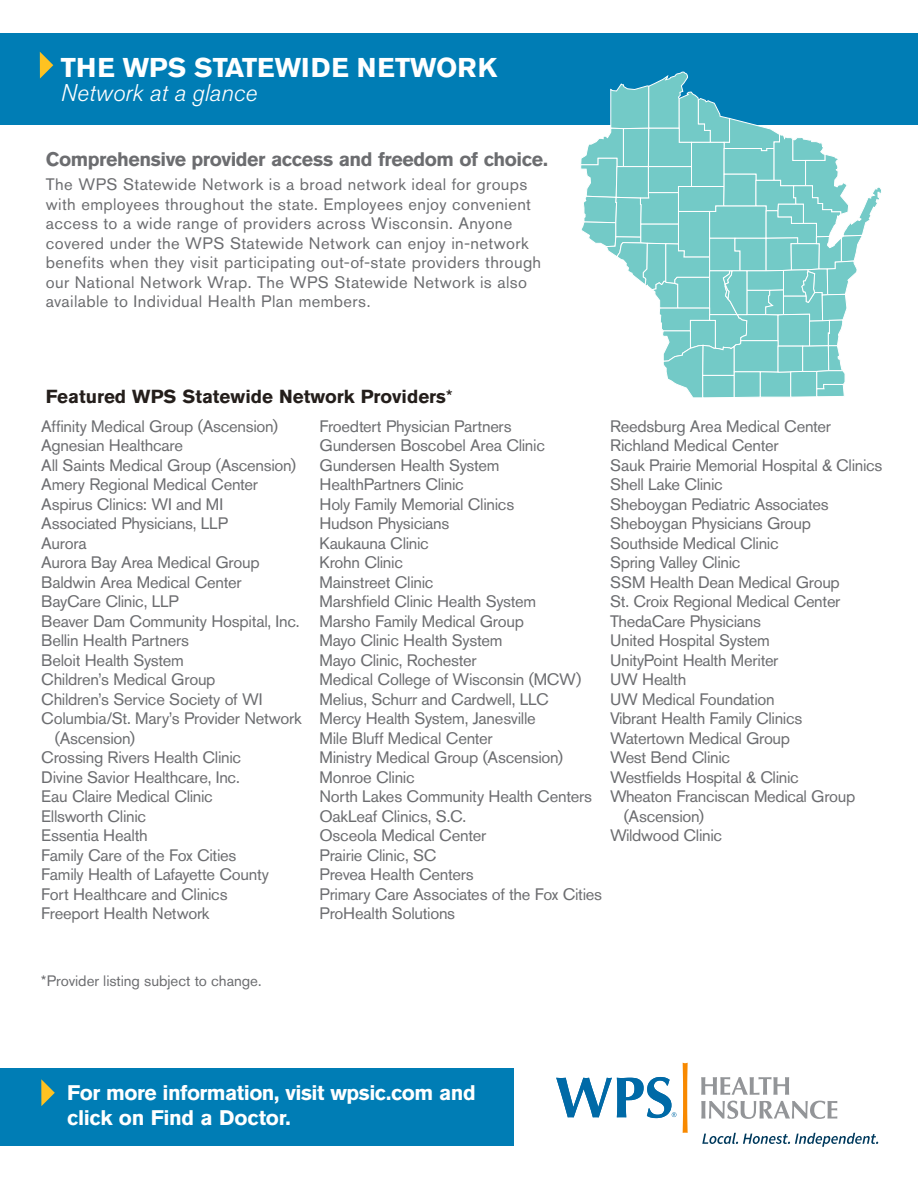
<style>
.page{position:relative;width:918px;height:1188px;background:#fff}
.page>*{position:absolute;margin:0;border:0;box-sizing:border-box;transform-origin:0 0}
.top_bar_header{font:700 27px "Akzidenz Grotesk BE";color:#fff}
.top_bar_header-2{font:italic 300 24px "Akzidenz Grotesk BE";color:#fff}
.Futura_Heavy_Subhead{font:700 21px/25.5px "Akzidenz Grotesk BE";letter-spacing:-.025em;color:#fff}
.Miinion_Pro_with_tab{font:700 19.5px "Akzidenz Grotesk BE";letter-spacing:-.025em;color:#6c6d70}
.Miinion_Pro_with_tab-2{font:700 18.75px "Akzidenz Grotesk BE";color:#241e1b}
.Miinion_Pro_with_tab-3{font:16.5px/19.5px "Akzidenz Grotesk BE";letter-spacing:-.015em;color:#6c6d70}
.Miinion_Pro_with_tab-4{font:16.5px/19.5px "Akzidenz Grotesk BE";letter-spacing:.025em;color:#6c6d70}
.Miinion_Pro_with_tab-5{font:15px "Akzidenz Grotesk BE";letter-spacing:-.005em;color:#6c6d70}
.s1{font-weight:400}
</style>
<div class="page">
<svg style="left:701px;top:1077px;width:88px;height:18px"></svg>
<svg style="left:701px;top:1101px;width:136px;height:18px"></svg>
<svg style="left:556px;top:1077px;width:120px;height:41px"></svg>
<svg style="left:683px;top:1063px;width:5px;height:70px"></svg>
<svg style="left:702px;top:1133px;width:176px;height:14px"></svg>
<div style="left:0;top:33px;width:918px;height:91px;background:#007db5"></div>
<svg style="left:40px;top:52px;width:13px;height:27px"></svg>
<svg style="left:580px;top:71px;width:302px;height:327px"></svg>
<div style="left:0;top:1068px;width:514px;height:78px;background:#007db5"></div>
<svg style="left:41px;top:1079px;width:14px;height:27px"></svg>
<p class="top_bar_header" style="left:61px;top:52px;width:438px">THE WPS STATEWIDE NETWORK</p>
<p class="top_bar_header-2" style="left:61px;top:79px;width:198px">Network at a glance</p>
<p class="Miinion_Pro_with_tab" style="left:46px;top:148px;width:504px">Comprehensive provider access and freedom of choice.</p>
<p class="Miinion_Pro_with_tab-4" style="left:46px;top:175px;width:497px">The WPS Statewide Network is a broad network ideal for groups with employees throughout the state. Employees enjoy convenient access to a wide range of providers across Wisconsin. Anyone covered under the WPS Statewide Network can enjoy in-network benefits when they visit participating out-of-state providers through our National Network Wrap. The WPS Statewide Network is also available to Individual Health Plan members.</p>
<p class="Miinion_Pro_with_tab-2" style="left:46px;top:386px;width:408px">Featured WPS Statewide Network Providers<span class="s1">*</span></p>
<p class="Miinion_Pro_with_tab-3" style="left:41px;top:416px;width:238px">Affinity Medical Group (Ascension)</p>
<p class="Miinion_Pro_with_tab-3" style="left:41px;top:436px;width:143px">Agnesian Healthcare</p>
<p class="Miinion_Pro_with_tab-3" style="left:41px;top:455px;width:256px">All Saints Medical Group (Ascension)</p>
<p class="Miinion_Pro_with_tab-3" style="left:41px;top:475px;width:218px">Amery Regional Medical Center</p>
<p class="Miinion_Pro_with_tab-3" style="left:41px;top:494px;width:183px">Aspirus Clinics: WI and MI</p>
<p class="Miinion_Pro_with_tab-3" style="left:41px;top:514px;width:188px">Associated Physicians, LLP</p>
<p class="Miinion_Pro_with_tab-3" style="left:41px;top:533px;width:47px">Aurora</p>
<p class="Miinion_Pro_with_tab-3" style="left:41px;top:553px;width:220px">Aurora Bay Area Medical Group</p>
<p class="Miinion_Pro_with_tab-3" style="left:41px;top:572px;width:202px">Baldwin Area Medical Center</p>
<p class="Miinion_Pro_with_tab-3" style="left:41px;top:592px;width:139px">BayCare Clinic, LLP</p>
<p class="Miinion_Pro_with_tab-3" style="left:41px;top:611px;width:260px">Beaver Dam Community Hospital, Inc.</p>
<p class="Miinion_Pro_with_tab-3" style="left:41px;top:631px;width:149px">Bellin Health Partners</p>
<p class="Miinion_Pro_with_tab-3" style="left:41px;top:650px;width:144px">Beloit Health System</p>
<p class="Miinion_Pro_with_tab-3" style="left:41px;top:670px;width:176px">Children’s Medical Group</p>
<p class="Miinion_Pro_with_tab-3" style="left:41px;top:689px;width:223px">Children’s Service Society of WI</p>
<p class="Miinion_Pro_with_tab-3" style="left:55px;top:709px;width:248px;text-indent:-13px">Columbia/St. Mary’s Provider Network (Ascension)</p>
<p class="Miinion_Pro_with_tab-3" style="left:41px;top:748px;width:201px">Crossing Rivers Health Clinic</p>
<p class="Miinion_Pro_with_tab-3" style="left:41px;top:767px;width:200px">Divine Savior Healthcare, Inc.</p>
<p class="Miinion_Pro_with_tab-3" style="left:41px;top:787px;width:173px">Eau Claire Medical Clinic</p>
<p class="Miinion_Pro_with_tab-3" style="left:41px;top:806px;width:106px">Ellsworth Clinic</p>
<p class="Miinion_Pro_with_tab-3" style="left:41px;top:826px;width:108px">Essentia Health</p>
<p class="Miinion_Pro_with_tab-3" style="left:41px;top:845px;width:197px">Family Care of the Fox Cities</p>
<p class="Miinion_Pro_with_tab-3" style="left:41px;top:865px;width:229px">Family Health of Lafayette County</p>
<p class="Miinion_Pro_with_tab-3" style="left:41px;top:884px;width:188px">Fort Healthcare and Clinics</p>
<p class="Miinion_Pro_with_tab-3" style="left:41px;top:904px;width:170px">Freeport Health Network</p>
<p class="Miinion_Pro_with_tab-3" style="left:320px;top:416px;width:194px">Froedtert Physician Partners</p>
<p class="Miinion_Pro_with_tab-3" style="left:320px;top:436px;width:227px">Gundersen Boscobel Area Clinic</p>
<p class="Miinion_Pro_with_tab-3" style="left:320px;top:455px;width:182px">Gundersen Health System</p>
<p class="Miinion_Pro_with_tab-3" style="left:320px;top:475px;width:146px">HealthPartners Clinic</p>
<p class="Miinion_Pro_with_tab-3" style="left:320px;top:494px;width:196px">Holy Family Memorial Clinics</p>
<p class="Miinion_Pro_with_tab-3" style="left:320px;top:514px;width:131px">Hudson Physicians</p>
<p class="Miinion_Pro_with_tab-3" style="left:320px;top:533px;width:111px">Kaukauna Clinic</p>
<p class="Miinion_Pro_with_tab-3" style="left:320px;top:553px;width:85px">Krohn Clinic</p>
<p class="Miinion_Pro_with_tab-3" style="left:320px;top:572px;width:115px">Mainstreet Clinic</p>
<p class="Miinion_Pro_with_tab-3" style="left:320px;top:592px;width:218px">Marshfield Clinic Health System</p>
<p class="Miinion_Pro_with_tab-3" style="left:320px;top:611px;width:206px">Marsho Family Medical Group</p>
<p class="Miinion_Pro_with_tab-3" style="left:320px;top:631px;width:184px">Mayo Clinic Health System</p>
<p class="Miinion_Pro_with_tab-3" style="left:320px;top:650px;width:159px">Mayo Clinic, Rochester</p>
<p class="Miinion_Pro_with_tab-3" style="left:320px;top:670px;width:263px">Medical College of Wisconsin (MCW)</p>
<p class="Miinion_Pro_with_tab-3" style="left:320px;top:689px;width:231px">Melius, Schurr and Cardwell, LLC</p>
<p class="Miinion_Pro_with_tab-3" style="left:320px;top:709px;width:218px">Mercy Health System, Janesville</p>
<p class="Miinion_Pro_with_tab-3" style="left:320px;top:728px;width:175px">Mile Bluff Medical Center</p>
<p class="Miinion_Pro_with_tab-3" style="left:320px;top:748px;width:245px">Ministry Medical Group (Ascension)</p>
<p class="Miinion_Pro_with_tab-3" style="left:320px;top:767px;width:97px">Monroe Clinic</p>
<p class="Miinion_Pro_with_tab-3" style="left:320px;top:787px;width:274px">North Lakes Community Health Centers</p>
<p class="Miinion_Pro_with_tab-3" style="left:320px;top:806px;width:148px">OakLeaf Clinics, S.C.</p>
<p class="Miinion_Pro_with_tab-3" style="left:320px;top:826px;width:168px">Osceola Medical Center</p>
<p class="Miinion_Pro_with_tab-3" style="left:320px;top:845px;width:118px">Prairie Clinic, SC</p>
<p class="Miinion_Pro_with_tab-3" style="left:320px;top:865px;width:156px">Prevea Health Centers</p>
<p class="Miinion_Pro_with_tab-3" style="left:320px;top:884px;width:284px">Primary Care Associates of the Fox Cities</p>
<p class="Miinion_Pro_with_tab-3" style="left:320px;top:904px;width:137px">ProHealth Solutions</p>
<p class="Miinion_Pro_with_tab-3" style="left:610px;top:416px;width:222px">Reedsburg Area Medical Center</p>
<p class="Miinion_Pro_with_tab-3" style="left:610px;top:436px;width:170px">Richland Medical Center</p>
<p class="Miinion_Pro_with_tab-3" style="left:610px;top:455px;width:274px">Sauk Prairie Memorial Hospital &amp; Clinics</p>
<p class="Miinion_Pro_with_tab-3" style="left:610px;top:475px;width:114px">Shell Lake Clinic</p>
<p class="Miinion_Pro_with_tab-3" style="left:610px;top:494px;width:220px">Sheboygan Pediatric Associates</p>
<p class="Miinion_Pro_with_tab-3" style="left:610px;top:514px;width:202px">Sheboygan Physicians Group<br>Southside Medical Clinic</p>
<p class="Miinion_Pro_with_tab-3" style="left:610px;top:553px;width:132px">Spring Valley Clinic</p>
<p class="Miinion_Pro_with_tab-3" style="left:610px;top:572px;width:231px">SSM Health Dean Medical Group</p>
<p class="Miinion_Pro_with_tab-3" style="left:610px;top:592px;width:232px">St. Croix Regional Medical Center</p>
<p class="Miinion_Pro_with_tab-3" style="left:610px;top:611px;width:152px">ThedaCare Physicians</p>
<p class="Miinion_Pro_with_tab-3" style="left:610px;top:631px;width:161px">United Hospital System</p>
<p class="Miinion_Pro_with_tab-3" style="left:610px;top:650px;width:170px">UnityPoint Health Meriter</p>
<p class="Miinion_Pro_with_tab-3" style="left:610px;top:670px;width:78px">UW Health</p>
<p class="Miinion_Pro_with_tab-3" style="left:610px;top:689px;width:166px">UW Medical Foundation</p>
<p class="Miinion_Pro_with_tab-3" style="left:610px;top:709px;width:194px">Vibrant Health Family Clinics</p>
<p class="Miinion_Pro_with_tab-3" style="left:610px;top:728px;width:181px">Watertown Medical Group<br>West Bend Clinic</p>
<p class="Miinion_Pro_with_tab-3" style="left:610px;top:767px;width:190px">Westfields Hospital &amp; Clinic</p>
<p class="Miinion_Pro_with_tab-3" style="left:624px;top:787px;width:233px;text-indent:-13px">Wheaton Franciscan Medical Group (Ascension)</p>
<p class="Miinion_Pro_with_tab-3" style="left:610px;top:826px;width:113px">Wildwood Clinic</p>
<p class="Miinion_Pro_with_tab-5" style="left:41px;top:972px;width:222px">*Provider listing subject to change.</p>
<p class="Futura_Heavy_Subhead" style="left:67px;top:1080px;width:410px">For more information, visit wpsic.com and click on Find a Doctor.</p>
</div>
